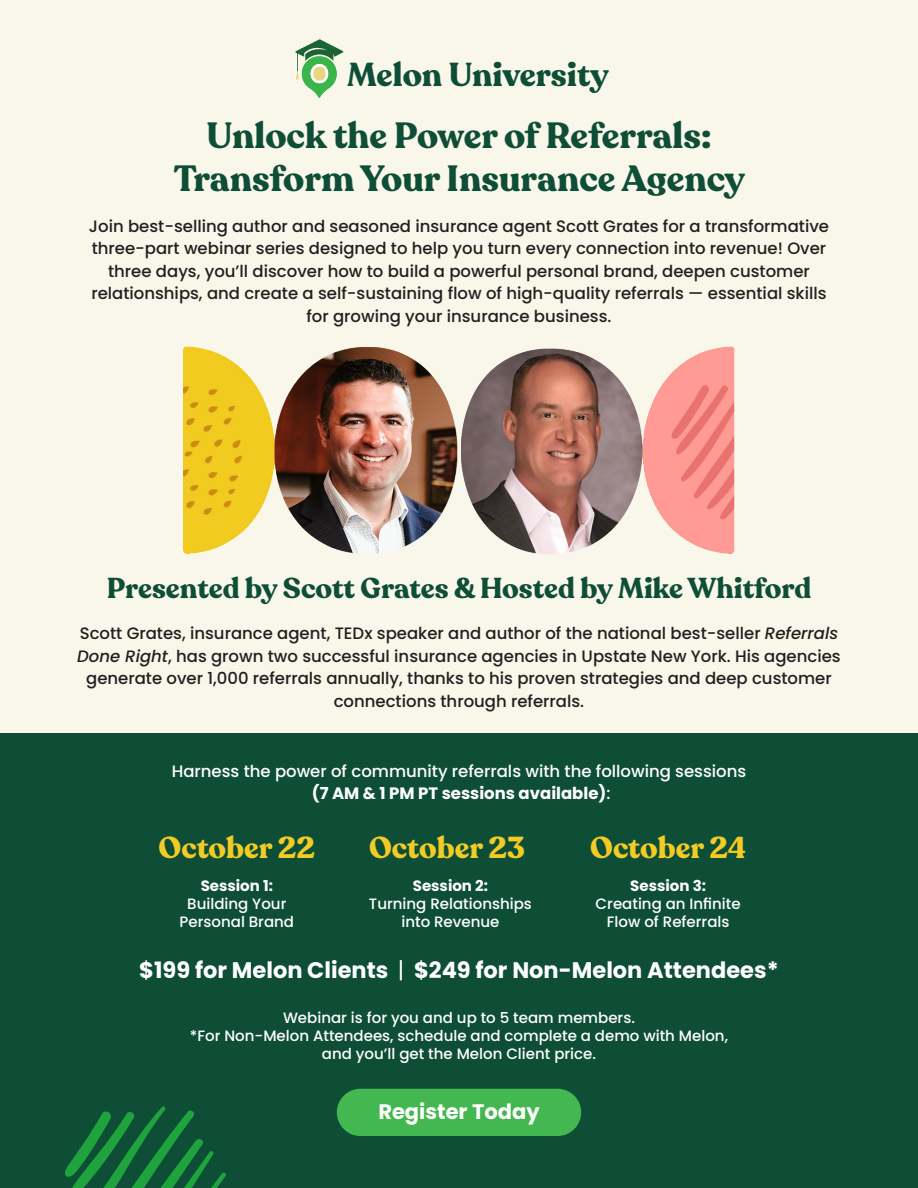
<style>
.page{position:relative;width:918px;height:1188px;background:#f9f7e9}
.page>*{position:absolute;margin:0;border:0;box-sizing:border-box;transform-origin:0 0}
.t1{font:700 36.15px/43.3px "Recoleta";color:#0e4e37;text-align:center}
.t2{font:700 32.85px "Recoleta";color:#0e4e37}
.t3{font:700 30px "Recoleta";color:#f2cc25}
.t4{font:700 28.5px "Recoleta";color:#0e4e37}
.t5{font:700 22.5px "Poppins";color:#fff}
.t6{font:700 21px "Poppins";color:#fff}
.t7{font:500 16.5px/22.5px "Poppins";color:#231f20;text-align:center}
.t8{font:500 16.5px "Poppins";color:#fff}
.t9{font:700 16.5px "Poppins";color:#fff}
.t10{font:500 15px/18px "Poppins";color:#fff;text-align:center}
.t11{font:700 15px "Poppins";color:#fff}
.s1{font-style:italic}
.s2{font-weight:500}
.s3{font-weight:400}
</style>
<div class="page">
<div style="left:0;top:734px;width:918px;height:454px;background:#0e4e37"></div>
<svg style="left:295px;top:39px;width:48px;height:59px"></svg>
<div style="left:337px;top:1089px;width:244px;height:47px;background:#43b750;border-radius:24px"></div>
<svg style="left:65px;top:1106px;width:161px;height:82px"></svg>
<img style="left:184px;top:346px;width:550px;height:208px">
<p class="t2" style="left:347px;top:55px;width:263px">Melon University</p>
<p class="t1" style="left:174px;top:115px;width:573px">Unlock the Power of Referrals:<br>Transform Your Insurance Agency</p>
<p class="t7" style="left:89px;top:215px;width:742px">Join best-selling author and seasoned insurance agent Scott Grates for a transformative three-part webinar series designed to help you turn every connection into revenue! Over three days, you’ll discover how to build a powerful personal brand, deepen customer relationships, and create a self-sustaining flow of high-quality referrals — essential skills for growing your insurance business.</p>
<p class="t4" style="left:107px;top:571px;width:706px">Presented by Scott Grates &amp; Hosted by Mike Whitford</p>
<p class="t7" style="left:77px;top:622px;width:765px">Scott Grates, insurance agent, TEDx speaker and author of the national best-seller <span class="s1">Referrals Done Right</span>, has grown two successful insurance agencies in Upstate New York. His agencies generate over 1,000 referrals annually, thanks to his proven strategies and deep customer connections through referrals.</p>
<p class="t8" style="left:172px;top:761px;width:576px">Harness the power of community referrals with the following sessions</p>
<p class="t9" style="left:312px;top:784px;width:300px">(7 AM &amp; 1 PM PT sessions available)<span class="s2">:</span></p>
<p class="t3" style="left:159px;top:829px;width:158px">October 22</p>
<p class="t3" style="left:369px;top:829px;width:157px">October 23</p>
<p class="t3" style="left:590px;top:829px;width:157px">October 24</p>
<p class="t11" style="left:201px;top:877px;width:74px">Session 1:</p>
<p class="t10" style="left:180px;top:895px;width:116px">Building Your<br>Personal Brand</p>
<p class="t11" style="left:413px;top:877px;width:77px">Session 2:</p>
<p class="t10" style="left:369px;top:895px;width:165px">Turning Relationships into Revenue</p>
<p class="t11" style="left:630px;top:877px;width:77px">Session 3:</p>
<p class="t10" style="left:596px;top:895px;width:147px">Creating an Infinite<br>Flow of Referrals</p>
<p class="t5" style="left:139px;top:957px;width:641px">$199 for Melon Clients <span class="s3">|</span> $249 for Non-Melon Attendees*</p>
<p class="t10" style="left:283px;top:1008px;width:353px">Webinar is for you and up to 5 team members.</p>
<p class="t10" style="left:190px;top:1026px;width:540px">*For Non-Melon Attendees, schedule and complete a demo with Melon, and you’ll get the Melon Client price.</p>
<p class="t6" style="left:378px;top:1100px;width:163px">Register Today</p>
</div>
